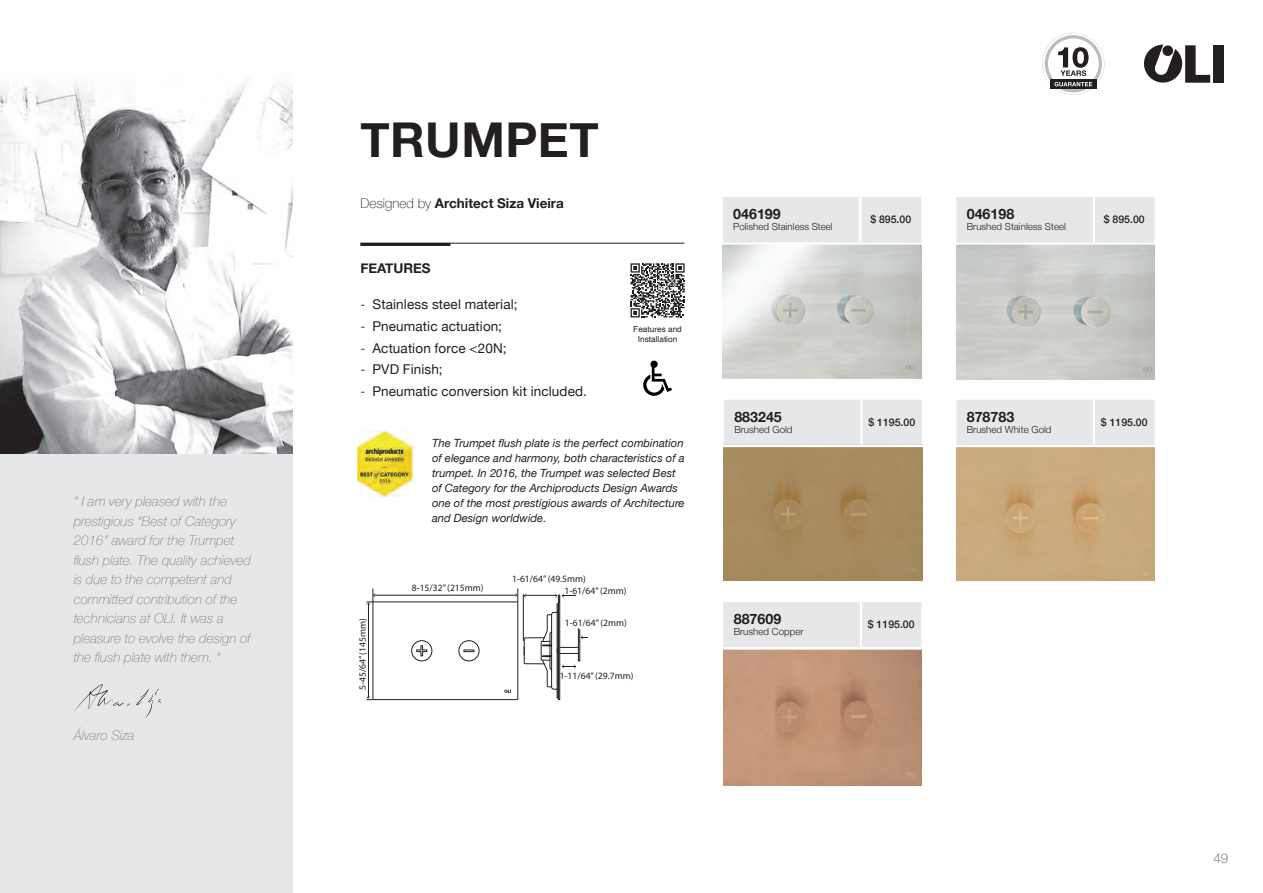
<style>
.page{position:relative;width:1263px;height:893px;background:#fff}
.page>*{position:absolute;margin:0;border:0;box-sizing:border-box;transform-origin:0 0}
.t1{font:700 48px "Helvetica Neue";letter-spacing:.01em;color:#231f20}
.nota__pequeno{font:700 14.25px "Helvetica Neue";color:#231f20}
.Texto_corrido{font:italic 100 13.5px/19.5px "Helvetica Neue";color:#808285}
.t2{font:13.5px "Helvetica Neue";letter-spacing:.01em;color:#231f20}
.Texto_corrido_final{font:700 13.5px "Helvetica Neue";color:#231f20}
.TITULO_GRD_SIS_2019_PT{font:700 13.5px "Helvetica Neue";color:#231f20}
.t3{font:300 13.5px "Helvetica Neue";color:#808285}
.t4{font:italic 11.25px/15px "Helvetica Neue";color:#231f20}
.nota__pequeno-2{font:500 10.5px "Helvetica Neue";color:#231f20}
.nota__pequeno-3{font:300 9.75px "Helvetica Neue";color:#231f20}
.t5{font:9.6px "Myriad Pro";color:#231f20}
.t6{font:8.25px/9.9px "Helvetica";color:#231f20;text-align:center}
.s1{font-weight:100}
.s2{font-weight:300}
</style>
<div class="page">
<svg style="left:1144px;top:45px;width:66px;height:38px"></svg>
<div style="left:1213px;top:45px;width:11px;height:38px;background:#231f20"></div>
<div style="left:724px;top:448px;width:198px;height:133px;background:#a68b5f"></div>
<hr style="left:360px;top:243px;width:324px;height:1px;background:#231f20">
<hr style="left:360px;top:243px;width:90px;height:3px;background:#231f20">
<div style="left:458px;top:640px;width:21px;height:21px;border:1px solid #231f20;border-radius:50%"></div>
<div style="left:411px;top:640px;width:21px;height:21px;border:1px solid #231f20;border-radius:50%"></div>
<svg style="left:464px;top:650px;width:10px;height:2px"></svg>
<svg style="left:416px;top:645px;width:11px;height:11px"></svg>
<div style="left:372px;top:601px;width:146px;height:99px;border:1px solid #231f20"></div>
<div style="left:558px;top:601px;width:2px;height:99px;border:1px solid #231f20"></div>
<div style="left:557px;top:603px;width:2px;height:95px;border:1px solid #231f20"></div>
<svg style="left:504px;top:690px;width:7px;height:3px"></svg>
<svg style="left:523px;top:611px;width:65px;height:79px"></svg>
<svg style="left:366px;top:588px;width:9px;height:17px"></svg>
<hr style="left:374px;top:595px;width:143px;height:1px;background:#231f20">
<hr style="left:368px;top:603px;width:1px;height:94px;background:#231f20">
<svg style="left:366px;top:696px;width:7px;height:4px"></svg>
<hr style="left:523px;top:594px;width:1px;height:47px;background:#231f20">
<hr style="left:524px;top:595px;width:33px;height:1px;background:#231f20">
<svg style="left:555px;top:594px;width:20px;height:9px"></svg>
<svg style="left:515px;top:588px;width:11px;height:14px"></svg>
<svg style="left:630px;top:263px;width:55px;height:54px"></svg>
<img style="left:723px;top:246px;width:198px;height:132px">
<svg style="left:722px;top:197px;width:200px;height:49px;background:#e7e8e9"></svg>
<img style="left:956px;top:246px;width:199px;height:133px">
<div style="left:956px;top:197px;width:199px;height:49px;background:#e6e7e9"></div>
<svg style="left:723px;top:400px;width:200px;height:48px;background:#e6e6e7"></svg>
<img style="left:357px;top:430px;width:57px;height:66px">
<img style="left:0;top:79px;width:293px;height:375px">
<div style="left:0;top:454px;width:293px;height:439px;background:#e6e7e9"></div>
<svg style="left:74px;top:684px;width:55px;height:28px"></svg>
<svg style="left:136px;top:689px;width:25px;height:29px"></svg>
<img style="left:723px;top:651px;width:199px;height:134px">
<svg style="left:723px;top:602px;width:199px;height:49px;background:#e6e6e7"></svg>
<img style="left:956px;top:448px;width:199px;height:133px">
<svg style="left:956px;top:400px;width:199px;height:48px;background:#e7e7e8"></svg>
<svg style="left:643px;top:361px;width:29px;height:35px"></svg>
<svg style="left:1042px;top:33px;width:62px;height:62px"></svg>
<p class="Texto_corrido" style="left:74px;top:491px;width:179px">“ I am very pleased with the prestigious “Best of Category<br>2016” award for the Trumpet flush plate. The quality achieved is due to the competent and committed contribution of the technicians at OLI. It was a pleasure to evolve the design of the flush plate with them. “</p>
<p class="Texto_corrido" style="left:74px;top:725px;width:62px">Álvaro Siza</p>
<p class="t1" style="left:360px;top:102px;width:240px">TRUMPET</p>
<p class="Texto_corrido_final" style="left:360px;top:192px;width:205px"><span class="s1">Designed by</span> Architect Siza Vieira</p>
<p class="TITULO_GRD_SIS_2019_PT" style="left:360px;top:258px;width:72px">FEATURES</p>
<p class="t2" style="left:360px;top:295px;width:159px"><span class="s2">-</span> Stainless steel material;</p>
<p class="t2" style="left:360px;top:316px;width:143px"><span class="s2">-</span> Pneumatic actuation;</p>
<p class="t2" style="left:360px;top:338px;width:148px"><span class="s2">-</span> Actuation force &lt;20N;</p>
<p class="t2" style="left:360px;top:360px;width:84px"><span class="s2">-</span> PVD Finish;</p>
<p class="t2" style="left:360px;top:382px;width:228px"><span class="s2">-</span> Pneumatic conversion kit included.</p>
<p class="t6" style="left:633px;top:325px;width:50px">Features and<br>Installation</p>
<p class="t5" style="left:357px;top:690px;width:73px;rotate:-90deg">5-45/64” (145mm)</p>
<p class="t4" style="left:432px;top:436px;width:254px">The Trumpet flush plate is the perfect combination of elegance and harmony, both characteristics of a trumpet. In 2016, the Trumpet was selected Best of Category for the Archiproducts Design Awards one of the most prestigious awards of Architecture and Design worldwide.</p>
<p class="t5" style="left:512px;top:572px;width:75px">1-61/64” (49.5mm)</p>
<p class="t5" style="left:565px;top:617px;width:63px">1-61/64” (2mm)</p>
<p class="t5" style="left:412px;top:582px;width:73px">8-15/32” (215mm)</p>
<p class="t5" style="left:564px;top:585px;width:63px">1-61/64” (2mm)</p>
<p class="t5" style="left:560px;top:670px;width:75px">1-11/64” (29.7mm)</p>
<p class="nota__pequeno" style="left:733px;top:203px;width:49px">046199</p>
<p class="nota__pequeno-3" style="left:733px;top:219px;width:101px">Polished Stainless Steel</p>
<p class="nota__pequeno-2" style="left:870px;top:211px;width:42px">$ 895.00</p>
<p class="nota__pequeno" style="left:734px;top:405px;width:49px">883245</p>
<p class="nota__pequeno-3" style="left:734px;top:421px;width:60px">Brushed Gold</p>
<p class="nota__pequeno-2" style="left:868px;top:414px;width:48px">$ 1195.00</p>
<p class="nota__pequeno" style="left:734px;top:608px;width:49px">887609</p>
<p class="nota__pequeno-3" style="left:734px;top:624px;width:71px">Brushed Copper</p>
<p class="nota__pequeno-2" style="left:868px;top:616px;width:48px">$ 1195.00</p>
<p class="nota__pequeno" style="left:967px;top:203px;width:49px">046198</p>
<p class="nota__pequeno-3" style="left:967px;top:219px;width:101px">Brushed Stainless Steel</p>
<p class="nota__pequeno-2" style="left:1104px;top:211px;width:42px">$ 895.00</p>
<p class="nota__pequeno" style="left:967px;top:405px;width:49px">878783</p>
<p class="nota__pequeno-3" style="left:967px;top:421px;width:86px">Brushed White Gold</p>
<p class="nota__pequeno-2" style="left:1101px;top:414px;width:48px">$ 1195.00</p>
<p class="t3" style="left:1213px;top:847px;width:17px">49</p>
</div>
